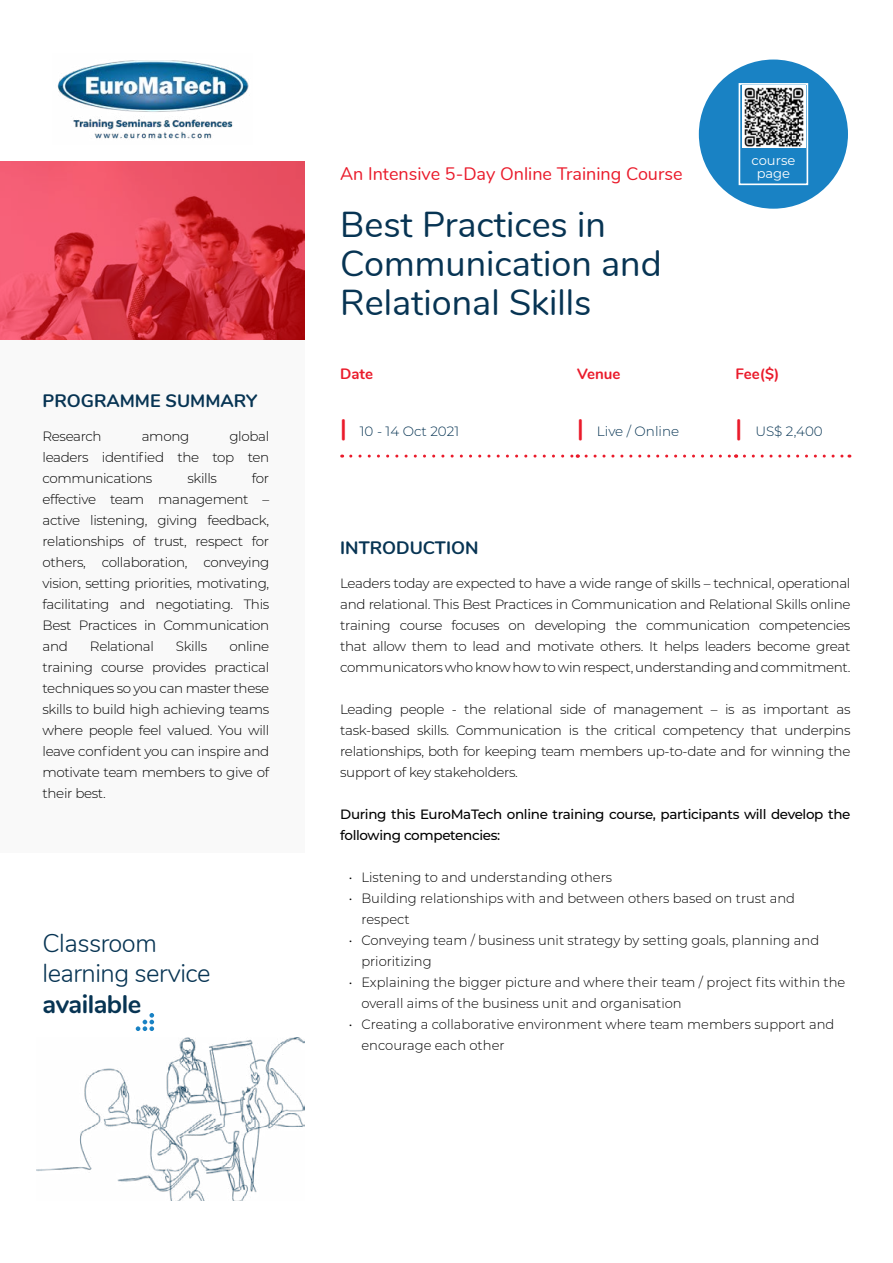
<style>
.page{position:relative;width:893px;height:1263px;background:#fff}
.page>*{position:absolute;margin:0;border:0;box-sizing:border-box;transform-origin:0 0}
.t1{font:36px/39px "Nunito";color:#073453}
.t2{font:300 25.5px/30.6px "Nunito";letter-spacing:-.02em;color:#073453}
.t3{font:700 25.5px "Nunito";letter-spacing:-.02em;color:#073453}
.t4{font:18px "Nunito";color:#ea1b2b}
.t5{font:700 18px "Nunito";color:#073453}
.t6{font:700 15px "Nunito";color:#ea1b2b}
.t7{font:300 13.5px/21px "Montserrat";letter-spacing:-.01em;color:#000;text-align:justify}
.t8{font:500 13.5px/21px "Montserrat";letter-spacing:-.025em;color:#000}
.t9{font:300 13.5px "Montserrat";color:#073453}
.t10{font:13.05px/13px "Montserrat";color:#fff;text-align:center}
.s1{font-family:"Nunito";font-weight:700;font-size:24px;color:#ea1b2b}
</style>
<div class="page">
<svg style="left:0;top:162px;width:305px;height:178px;background:#dd4151"></svg>
<div style="left:0;top:340px;width:305px;height:513px;background:#f9f9f9"></div>
<div style="left:699px;top:60px;width:149px;height:149px;background:#1982c4;border-radius:50%"></div>
<div style="left:739px;top:83px;width:69px;height:102px;border:2px solid #fff"></div>
<img style="left:57px;top:60px;width:192px;height:79px">
<svg style="left:351px;top:455px;width:227px;height:3px"></svg>
<svg style="left:586px;top:455px;width:151px;height:3px"></svg>
<svg style="left:744px;top:455px;width:106px;height:3px"></svg>
<img style="left:742px;top:86px;width:63px;height:62px">
<svg style="left:136px;top:1013px;width:18px;height:18px"></svg>
<img style="left:37px;top:1037px;width:268px;height:164px">
<h3 class="t5" style="left:43px;top:387px;width:216px">PROGRAMME SUMMARY</h3>
<p class="t7" style="left:43px;top:426px;width:228px;text-indent:187px">global leaders identified the top ten communications</p>
<p class="t7" style="left:43px;top:426px;width:61px">Research</p>
<p class="t7" style="left:142px;top:426px;width:49px">among</p>
<p class="t7" style="left:43px;top:468px;width:228px;text-indent:209px">for effective team management – active listening, giving feedback, relationships of trust, respect for others, collaboration, conveying vision, setting priorities, motivating, facilitating and negotiating. This Best Practices in Communication and</p>
<p class="t7" style="left:187px;top:468px;width:31px">skills</p>
<p class="t7" style="left:43px;top:636px;width:228px;text-indent:187px">online training course provides practical techniques so you can master these skills to build high achieving teams where people feel valued. You will leave confident you can inspire and motivate team members to give of their best.</p>
<p class="t7" style="left:90px;top:636px;width:65px">Relational</p>
<p class="t7" style="left:176px;top:636px;width:33px">Skills</p>
<h2 class="t2" style="left:43px;top:926px;width:170px">Classroom learning service</h2>
<h2 class="t3" style="left:43px;top:985px;width:100px">available</h2>
<h3 class="t4" style="left:340px;top:160px;width:344px">An Intensive 5-Day Online Training Course</h3>
<h1 class="t1" style="left:340px;top:203px;width:323px">Best Practices in<br>Communication and<br>Relational Skills</h1>
<p class="t10" style="left:751px;top:153px;width:45px">course page</p>
<p class="t6" style="left:340px;top:362px;width:34px">Date</p>
<p class="t6" style="left:577px;top:362px;width:45px">Venue</p>
<p class="t6" style="left:736px;top:362px;width:45px">Fee($)</p>
<p class="t9" style="left:340px;top:422px;width:121px"><span class="s1">|</span> 10 - 14 Oct 2021</p>
<p class="t9" style="left:577px;top:422px;width:103px"><span class="s1">|</span> Live / Online</p>
<p class="t9" style="left:736px;top:422px;width:89px"><span class="s1">|</span> US$ 2,400</p>
<h3 class="t5" style="left:340px;top:534px;width:140px">INTRODUCTION</h3>
<p class="t7" style="left:340px;top:573px;width:512px">Leaders today are expected to have a wide range of skills – technical, operational and relational. This Best Practices in Communication and Relational Skills online training course focuses on developing the communication competencies that allow them to lead and motivate others. It helps leaders become great communicators who know how to win respect, understanding and commitment.</p>
<p class="t7" style="left:340px;top:699px;width:512px">Leading people - the relational side of management – is as important as task-based skills. Communication is the critical competency that underpins relationships, both for keeping team members up-to-date and for winning the support of key stakeholders.</p>
<p class="t8" style="left:340px;top:803px;width:512px">During this EuroMaTech online training course, participants will develop the following competencies:</p>
<p class="t7" style="left:349px;top:867px;width:265px">• Listening to and understanding others</p>
<p class="t7" style="left:361px;top:888px;width:435px;text-indent:-13px">• Building relationships with and between others based on trust and respect</p>
<p class="t7" style="left:361px;top:930px;width:459px;text-indent:-13px">• Conveying team / business unit strategy by setting goals, planning and prioritizing</p>
<p class="t7" style="left:361px;top:972px;width:485px;text-indent:-13px">• Explaining the bigger picture and where their team / project fits within the overall aims of the business unit and organisation</p>
<p class="t7" style="left:361px;top:1014px;width:474px;text-indent:-13px">• Creating a collaborative environment where team members support and encourage each other</p>
</div>
